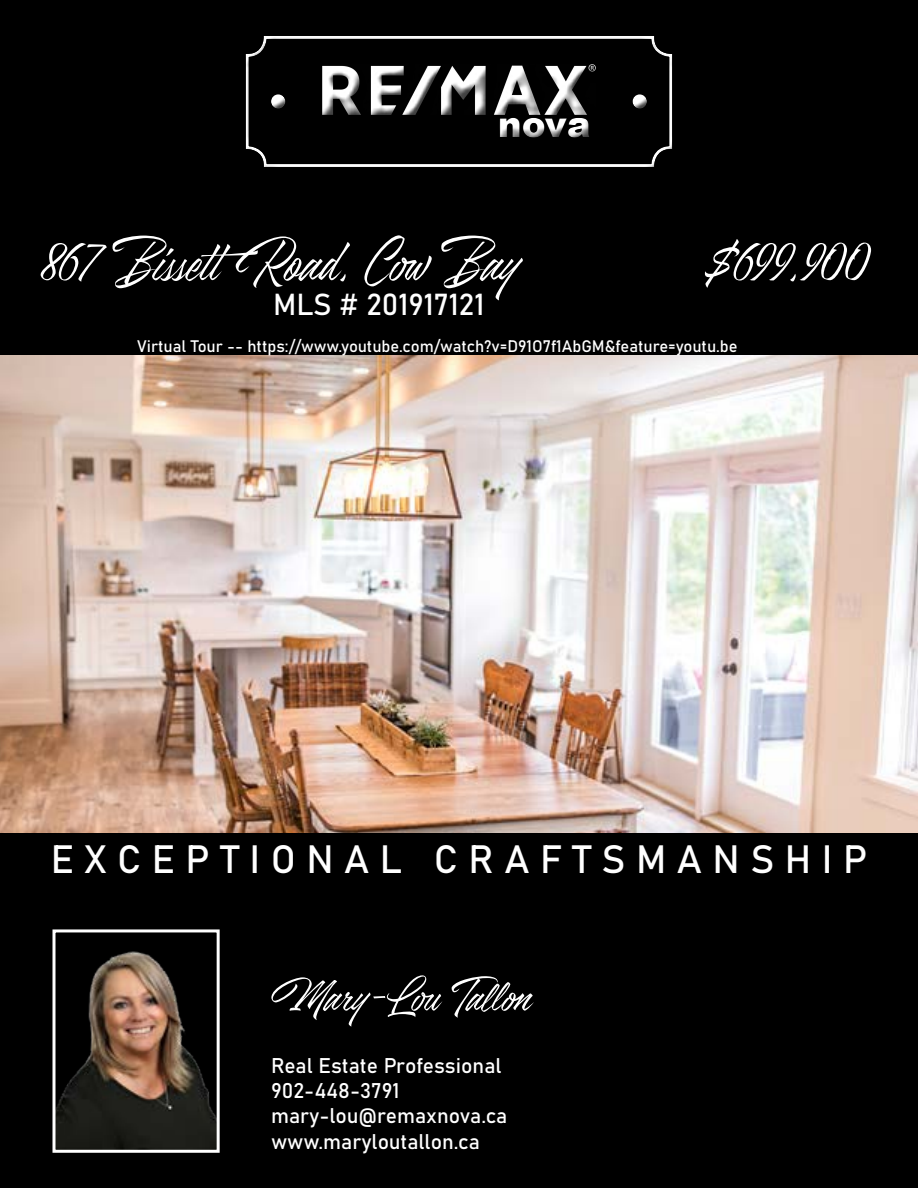
<style>
.page{position:relative;width:918px;height:1188px;background:#000}
.page>*{position:absolute;margin:0;border:0;box-sizing:border-box;transform-origin:0 0}
.t1{font:67.5px "Azkia Demo";color:#fff}
.t2{font:54px "Azkia Demo";color:#fff}
.t3{font:39px "Bahnschrift";color:#fff}
.t4{font:900 36px "Arial";color:#fff}
.t5{font:30px "Bahnschrift";color:#fff}
.t6{font:21px/25.2px "Bahnschrift";color:#fff}
.t7{font:16.5px "Bahnschrift";color:#fff}
</style>
<div class="page">
<img style="left:0;top:355px;width:918px;height:478px">
<div style="left:237px;top:29px;width:446px;height:141px;background:#000;opacity:.75"></div>
<div style="left:260px;top:84px;width:33px;height:27px;background:#000"></div>
<div style="left:265px;top:91px;width:31px;height:20px;background:#000;opacity:.75"></div>
<div style="left:621px;top:84px;width:34px;height:27px;background:#000"></div>
<div style="left:626px;top:91px;width:32px;height:20px;background:#000;opacity:.75"></div>
<img style="left:56px;top:951px;width:160px;height:198px">
<div style="left:52px;top:929px;width:168px;height:224px;border:3px solid #fff"></div>
<h3 class="t4" style="left:498px;top:98px;width:94px">nova</h3>
<h1 class="t1" style="left:38px;top:221px;width:482px">867 BissettRoad, Cow Bay</h1>
<h1 class="t1" style="left:705px;top:221px;width:164px">$699,900</h1>
<h3 class="t5" style="left:273px;top:286px;width:213px">MLS # 201917121</h3>
<p class="t7" style="left:137px;top:336px;width:602px">Virtual Tour -- https://www.youtube.com/watch?v=D91O7f1AbGM&amp;feature=youtu.be</p>
<h3 class="t3" style="left:51px;top:835px;width:818px">E X C E P T I O N A L C R A F T S M A N S H I P</h3>
<h2 class="t2" style="left:271px;top:963px;width:266px">Mary-Lou Tallon</h2>
<p class="t6" style="left:271px;top:1053px;width:238px">Real Estate Professional<br>902-448-3791 mary-lou@remaxnova.ca www.maryloutallon.ca</p>
</div>
